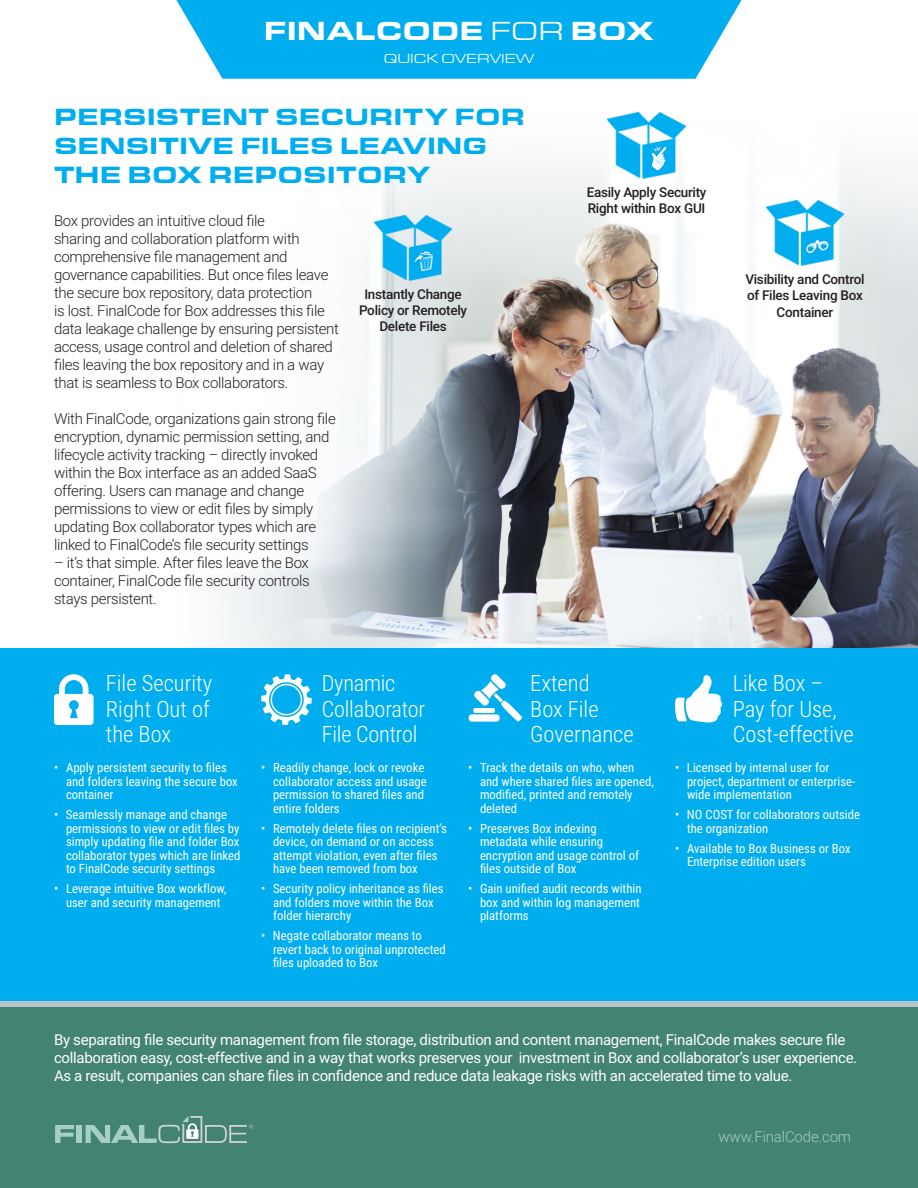
<style>
.page{position:relative;width:918px;height:1188px;background:#fff}
.page>*{position:absolute;margin:0;border:0;box-sizing:border-box;transform-origin:0 0}
.t1{font:27px "Eurostar Black Extended";color:#fff}
.t2{font:24.15px/29.1px "Eurostar Black Extended";color:#00aeef}
.t3{font:300 22.5px/25.5px "Roboto Condensed";color:#fff}
.t4{font:300 15px/18px "Roboto";letter-spacing:-.02em;color:#231f20}
.t5{font:15px/18px "Roboto";letter-spacing:-.02em;color:#fff}
.t6{font:300 15px "Roboto";letter-spacing:-.01em;color:#a4cdc0}
.t7{font:500 13.5px/16.2px "Roboto";letter-spacing:-.02em;color:#231f20;text-align:center}
.t8{font:13.5px "Eurostar Regular Extended";color:#fff}
.t9{font:12.75px/13.5px "Roboto Condensed";color:#fff}
.s1{font-family:"Eurostar Regular Extended"}
</style>
<div class="page">
<div style="left:0;top:992px;width:918px;height:16px;background:#bac2cc"></div>
<div style="left:0;top:1008px;width:918px;height:180px;background:#438371"></div>
<img style="left:409px;top:282px;width:509px;height:366px">
<svg style="left:176px;top:0;width:566px;height:79px;background:#16b4f0"></svg>
<svg style="left:225px;top:282px;width:184px;height:366px"></svg>
<svg style="left:367px;top:118px;width:551px;height:164px"></svg>
<div style="left:0;top:648px;width:918px;height:352px;background:#00aeef"></div>
<img style="left:375px;top:215px;width:77px;height:66px">
<img style="left:608px;top:113px;width:77px;height:66px">
<img style="left:766px;top:201px;width:77px;height:65px">
<svg style="left:55px;top:1125px;width:19px;height:18px"></svg>
<div style="left:77px;top:1125px;width:5px;height:18px;background:#a7d0c4"></div>
<svg style="left:86px;top:1116px;width:167px;height:27px"></svg>
<svg style="left:54px;top:674px;width:40px;height:51px"></svg>
<div style="left:469px;top:714px;width:31px;height:8px;background:#fff;border-radius:3px"></div>
<svg style="left:474px;top:674px;width:48px;height:48px"></svg>
<svg style="left:261px;top:674px;width:51px;height:51px"></svg>
<svg style="left:675px;top:675px;width:47px;height:48px"></svg>
<p class="t1" style="left:264px;top:14px;width:392px">FINALCODE <span class="s1">FOR</span> BOX</p>
<p class="t8" style="left:384px;top:50px;width:152px">QUICK OVERVIEW</p>
<p class="t2" style="left:54px;top:101px;width:473px">PERSISTENT SECURITY FOR<br>SENSITIVE FILES LEAVING<br>THE BOX REPOSITORY</p>
<p class="t4" style="left:54px;top:211px;width:287px">Box provides an intuitive cloud file<br>sharing and collaboration platform with comprehensive file management and governance capabilities. But once files leave the secure box repository, data protection<br>is lost. FinalCode for Box addresses this file data leakage challenge by ensuring persistent access, usage control and deletion of shared files leaving the box repository and in a way that is seamless to Box collaborators.</p>
<p class="t4" style="left:54px;top:409px;width:283px">With FinalCode, organizations gain strong file encryption, dynamic permission setting, and lifecycle activity tracking – directly invoked within the Box interface as an added SaaS offering. Users can manage and change permissions to view or edit files by simply updating Box collaborator types which are linked to FinalCode’s file security settings</p>
<p class="t4" style="left:54px;top:553px;width:257px;text-align:justify">– it’s that simple. After files leave the Box container, FinalCode file security controls stays persistent.</p>
<p class="t7" style="left:359px;top:286px;width:110px">Instantly Change<br>Policy or Remotely<br>Delete Files</p>
<p class="t7" style="left:587px;top:184px;width:121px;text-align:left">Easily Apply Security<br>Right within Box GUI</p>
<p class="t7" style="left:745px;top:271px;width:121px">Visibility and Control of Files Leaving Box<br>Container</p>
<p class="t3" style="left:106px;top:670px;width:108px;text-align:justify">File Security Right Out of the Box</p>
<p class="t3" style="left:322px;top:670px;width:105px">Dynamic<br>Collaborator<br>File Control</p>
<p class="t3" style="left:530px;top:670px;width:105px">Extend<br>Box File<br>Governance</p>
<p class="t3" style="left:733px;top:670px;width:123px">Like Box –<br>Pay for Use,<br>Cost-effective</p>
<p class="t9" style="left:66px;top:761px;width:173px;text-indent:-12px">• Apply persistent security to files and folders leaving the secure box container</p>
<p class="t9" style="left:66px;top:808px;width:176px;text-indent:-12px">• Seamlessly manage and change permissions to view or edit files by simply updating file and folder Box collaborator types which are linked to FinalCode security settings</p>
<p class="t9" style="left:54px;top:882px;width:174px;text-align:center">• Leverage intuitive Box workflow, user and security management</p>
<p class="t9" style="left:273px;top:761px;width:155px;text-indent:-12px">• Readily change, lock or revoke collaborator access and usage permission to shared files and entire folders</p>
<p class="t9" style="left:273px;top:821px;width:176px;text-indent:-12px">• Remotely delete files on recipient’s device, on demand or on access attempt violation, even after files have been removed from box</p>
<p class="t9" style="left:273px;top:882px;width:172px;text-indent:-12px">• Security policy inheritance as files and folders move within the Box folder hierarchy</p>
<p class="t9" style="left:273px;top:929px;width:174px;text-indent:-12px">• Negate collaborator means to revert back to original unprotected files uploaded to Box</p>
<p class="t9" style="left:480px;top:761px;width:175px;text-indent:-12px">• Track the details on who, when and where shared files are opened, modified, printed and remotely deleted</p>
<p class="t9" style="left:480px;top:821px;width:161px;text-indent:-12px">• Preserves Box indexing metadata while ensuring encryption and usage control of files outside of Box</p>
<p class="t9" style="left:480px;top:882px;width:163px;text-indent:-12px">• Gain unified audit records within box and within log management platforms</p>
<p class="t9" style="left:687px;top:761px;width:170px;text-indent:-12px">• Licensed by internal user for project, department or enterprise&shy;wide implementation</p>
<p class="t9" style="left:687px;top:808px;width:175px;text-indent:-12px">• NO COST for collaborators outside the organization</p>
<p class="t9" style="left:687px;top:841px;width:165px;text-indent:-12px">• Available to Box Business or Box<br>Enterprise edition users</p>
<p class="t5" style="left:54px;top:1030px;width:805px">By separating file security management from file storage, distribution and content management, FinalCode makes secure file collaboration easy, cost-effective and in a way that works preserves your investment in Box and collaborator’s user experience.<br>As a result, companies can share files in confidence and reduce data leakage risks with an accelerated time to value.</p>
<p class="t6" style="left:718px;top:1126px;width:134px">www.FinalCode.com</p>
</div>
